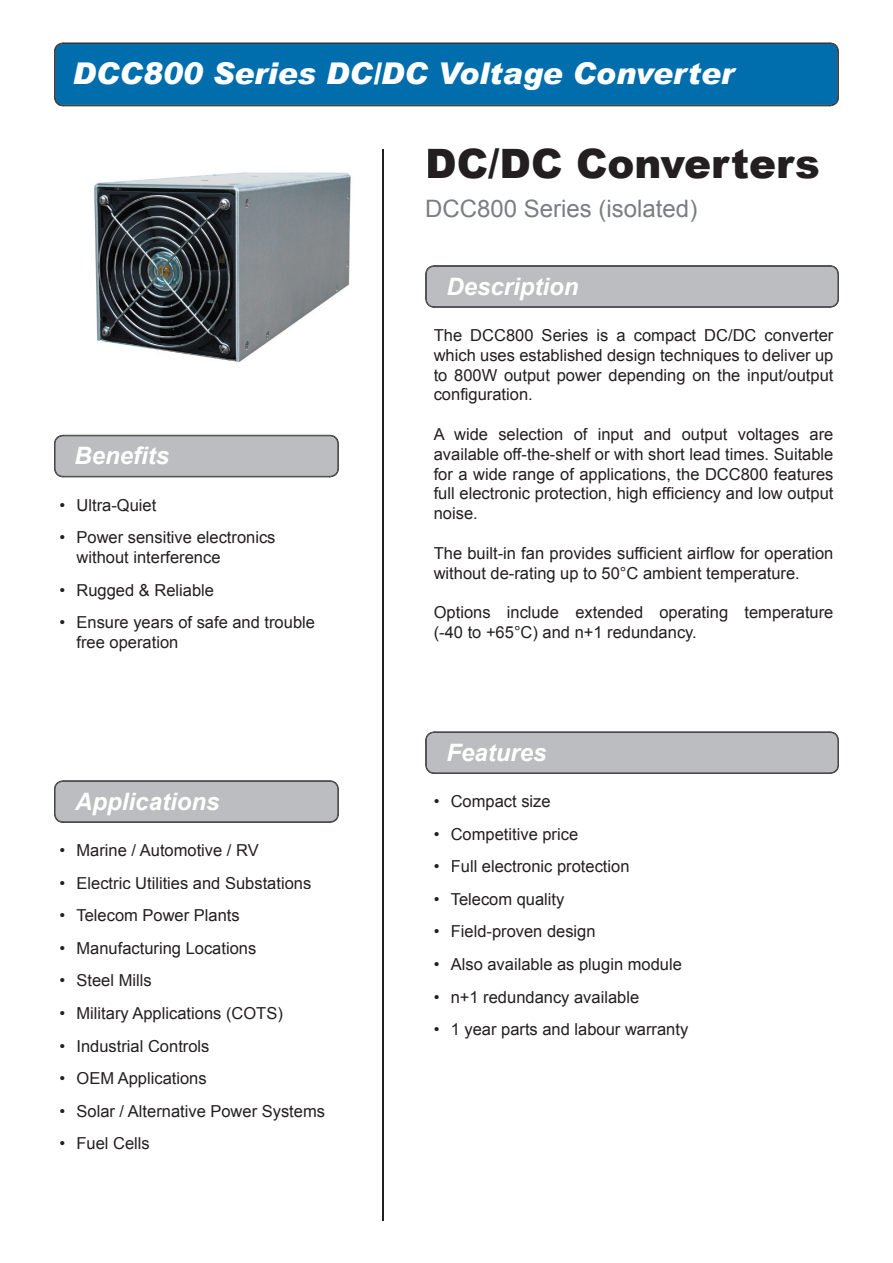
<style>
.page{position:relative;width:893px;height:1263px;background:#fff}
.page>*{position:absolute;margin:0;border:0;box-sizing:border-box;transform-origin:0 0}
.t1{font:900 40.5px "Arial";color:#231f20}
.t2{font:italic 900 30px "Arial";color:#fff}
.t3{font:italic 700 24px "Arial";color:#fff}
.t4{font:24px "Arial";color:#7a7e81}
.t5{font:16.5px/19.8px "Arial";color:#231f20}
</style>
<div class="page">
<div style="left:55px;top:43px;width:783px;height:63px;background:#006dad"></div>
<svg style="left:54px;top:435px;width:285px;height:42px;background:#b5b5b8"></svg>
<hr style="left:383px;top:149px;width:1px;height:1071px;background:#231f20">
<svg style="left:54px;top:780px;width:285px;height:43px;background:#b2b3b6"></svg>
<svg style="left:425px;top:265px;width:414px;height:43px;background:#b2b3b5"></svg>
<svg style="left:425px;top:731px;width:414px;height:43px;background:#b3b4b6"></svg>
<img style="left:94px;top:172px;width:257px;height:190px">
<h2 class="t2" style="left:72px;top:55px;width:663px">DCC800 Series DC/DC Voltage Converter</h2>
<h3 class="t3" style="left:75px;top:440px;width:96px">Benefits</h3>
<p class="t5" style="left:60px;top:495px;width:98px">• Ultra-Quiet</p>
<p class="t5" style="left:77px;top:528px;width:200px;text-indent:-17px">• Power sensitive electronics without interference</p>
<p class="t5" style="left:60px;top:580px;width:156px">• Rugged &amp; Reliable</p>
<p class="t5" style="left:77px;top:613px;width:240px;text-indent:-17px">• Ensure years of safe and trouble free operation</p>
<h3 class="t3" style="left:75px;top:785px;width:146px">Applications</h3>
<p class="t5" style="left:60px;top:841px;width:201px">• Marine / Automotive / RV</p>
<p class="t5" style="left:60px;top:873px;width:253px">• Electric Utilities and Substations</p>
<p class="t5" style="left:60px;top:906px;width:182px">• Telecom Power Plants</p>
<p class="t5" style="left:60px;top:938px;width:198px">• Manufacturing Locations</p>
<p class="t5" style="left:60px;top:971px;width:94px">• Steel Mills</p>
<p class="t5" style="left:60px;top:1003px;width:225px">• Military Applications (COTS)</p>
<p class="t5" style="left:60px;top:1036px;width:151px">• Industrial Controls</p>
<p class="t5" style="left:60px;top:1068px;width:149px">• OEM Applications</p>
<p class="t5" style="left:60px;top:1101px;width:267px">• Solar / Alternative Power Systems</p>
<p class="t5" style="left:60px;top:1134px;width:92px">• Fuel Cells</p>
<h1 class="t1" style="left:425px;top:134px;width:396px">DC/DC Converters</h1>
<h3 class="t4" style="left:425px;top:193px;width:274px">DCC800 Series (isolated)</h3>
<h3 class="t3" style="left:447px;top:270px;width:134px">Description</h3>
<p class="t5" style="left:434px;top:325px;width:401px;text-align:justify">The DCC800 Series is a compact DC/DC converter which uses established design techniques to deliver up to 800W output power depending on the input/output configuration.</p>
<p class="t5" style="left:434px;top:424px;width:401px;text-align:justify">A wide selection of input and output voltages are available off-the-shelf or with short lead times. Suitable for a wide range of applications, the DCC800 features full electronic protection, high efficiency and low output noise.</p>
<p class="t5" style="left:434px;top:543px;width:401px">The built-in fan provides sufficient airflow for operation without de-rating up to 50°C ambient temperature.</p>
<p class="t5" style="left:434px;top:603px;width:401px">Options include extended operating temperature (-40 to +65°C) and n+1 redundancy.</p>
<h3 class="t3" style="left:447px;top:736px;width:102px">Features</h3>
<p class="t5" style="left:434px;top:792px;width:118px">• Compact size</p>
<p class="t5" style="left:434px;top:824px;width:146px">• Competitive price</p>
<p class="t5" style="left:434px;top:857px;width:197px">• Full electronic protection</p>
<p class="t5" style="left:434px;top:889px;width:132px">• Telecom quality</p>
<p class="t5" style="left:434px;top:922px;width:163px">• Field-proven design</p>
<p class="t5" style="left:434px;top:954px;width:250px">• Also available as plugin module</p>
<p class="t5" style="left:434px;top:987px;width:207px">• n+1 redundancy available</p>
<p class="t5" style="left:434px;top:1020px;width:256px">• 1 year parts and labour warranty</p>
</div>
